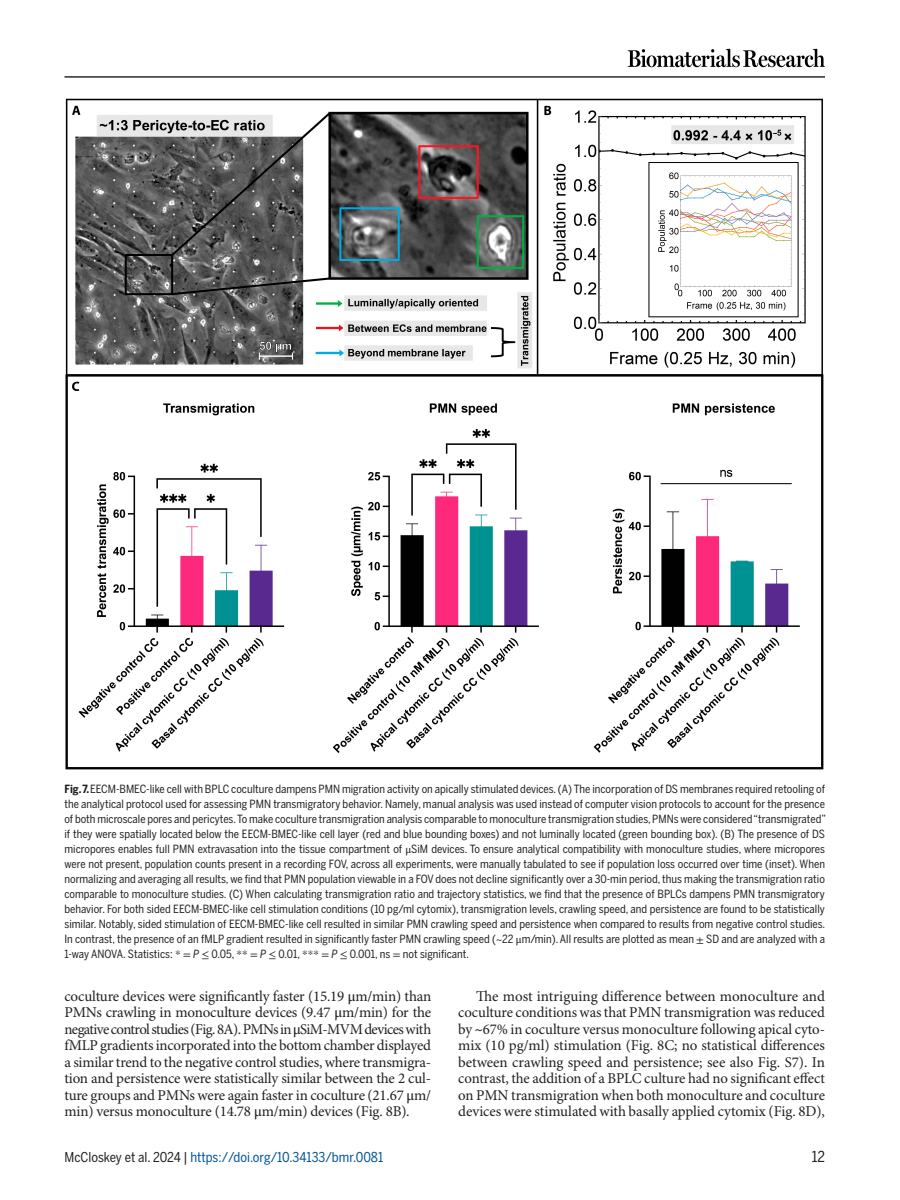
<style>
.page{position:relative;width:900px;height:1200px;background:#fff}
.page>*{position:absolute;margin:0;border:0;box-sizing:border-box;transform-origin:0 0}
.t1{font:15px/16.5px "Minion Pro";letter-spacing:-.01em;color:#231f20;text-align:justify}
.t2{font:15px "Benton Sans Cond";color:#231f20}
.t3{font:13.5px "Benton Sans Cond";color:#00549b}
.t4{font:11.25px/15px "Benton Sans Cond";color:#231f20;text-align:justify}
.s1{font-weight:700}
.s2{font-family:"STIX"}
.s3{font-family:"Benton Sans Condensed";font-style:italic}
.s4{color:#231f20}
</style>
<div class="page">
<hr style="left:64px;top:76px;width:761px;height:2px;background:#231f20">
<svg style="left:628px;top:49px;width:197px;height:18px"></svg>
<img style="left:65px;top:98px;width:759px;height:672px">
<p class="t4" style="left:64px;top:781px;width:763px"><span class="s1">Fig. 7.</span> EECM-BMEC-like cell with BPLC coculture dampens PMN migration activity on apically stimulated devices. (A) The incorporation of DS membranes required retooling of the analytical protocol used for assessing PMN transmigratory behavior. Namely, manual analysis was used instead of computer vision protocols to account for the presence of both microscale pores and pericytes. To make coculture transmigration analysis comparable to monoculture transmigration studies, PMNs were considered “transmigrated” if they were spatially located below the EECM-BMEC-like cell layer (red and blue bounding boxes) and not luminally located (green bounding box). (B) The presence of DS micropores enables full PMN extravasation into the tissue compartment of <span class="s2">μ</span>SiM devices. To ensure analytical compatibility with monoculture studies, where micropores were not present, population counts present in a recording FOV, across all experiments, were manually tabulated to see if population loss occurred over time (inset). When normalizing and averaging all results, we find that PMN population viewable in a FOV does not decline significantly over a 30-min period, thus making the transmigration ratio comparable to monoculture studies. (C) When calculating transmigration ratio and trajectory statistics, we find that the presence of BPLCs dampens PMN transmigratory behavior. For both sided EECM-BMEC-like cell stimulation conditions (10 pg/ml cytomix), transmigration levels, crawling speed, and persistence are found to be statistically similar. Notably, sided stimulation of EECM-BMEC-like cell resulted in similar PMN crawling speed and persistence when compared to results from negative control studies.<br>In contrast, the presence of an fMLP gradient resulted in significantly faster PMN crawling speed (<span class="s2">~</span>22 <span class="s2">μ</span>m/min). All results are plotted as mean <span class="s2">±</span> SD and are analyzed with a 1-way ANOVA. Statistics: <span class="s2">* =</span> <span class="s3">P</span> <span class="s2">≤</span> 0.05, <span class="s2">** =</span> <span class="s3">P</span> <span class="s2">≤</span> 0.01, <span class="s2">*** =</span> <span class="s3">P</span> <span class="s2">≤</span> 0.001, ns <span class="s2">=</span> not significant.</p>
<p class="t1" style="left:64px;top:988px;width:368px">coculture devices were significantly faster (15.19 <span class="s2">μ</span>m/min) than PMNs crawling in monoculture devices (9.47 <span class="s2">μ</span>m/min) for the negative control studies (Fig. 8 A). PMNs in <span class="s2">μ</span>SiM-MVM devices with fMLP gradients incorporated into the bottom chamber displayed a similar trend to the negative control studies, where transmigra&shy;tion and persistence were statistically similar between the 2 cul&shy;ture groups and PMNs were again faster in coculture (21.67 <span class="s2">μ</span>m/ min) versus monoculture (14.78 <span class="s2">μ</span>m/min) devices (Fig. 8 B).</p>
<p class="t1" style="left:458px;top:988px;width:368px;text-indent:18px">The most intriguing difference between monoculture and coculture conditions was that PMN transmigration was reduced by <span class="s2">~</span>67% in coculture versus monoculture following apical cyto&shy;mix (10 pg/ml) stimulation (Fig. 8 C; no statistical differences between crawling speed and persistence; see also Fig. S7). In contrast, the addition of a BPLC culture had no significant effect on PMN transmigration when both monoculture and coculture devices were stimulated with basally applied cytomix (Fig. 8 D),</p>
<p class="t3" style="left:64px;top:1149px;width:320px"><span class="s4">McCloskey et al. 2024 |</span> https://doi.org/10.34133/bmr.0081</p>
<h1 class="t2" style="left:812px;top:1147px;width:15px">12</h1>
</div>
